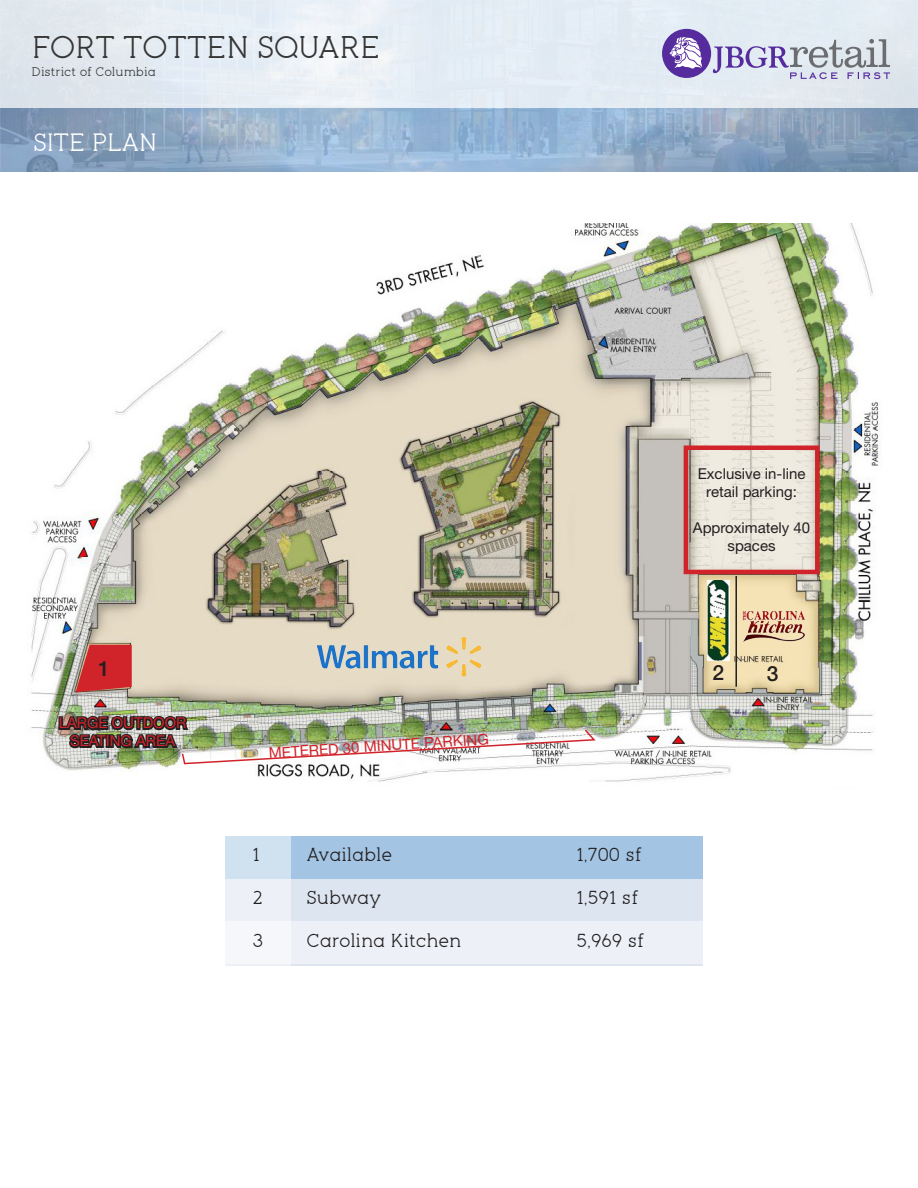
<style>
.page{position:relative;width:918px;height:1188px;background:#fff}
.page>*{position:absolute;margin:0;border:0;box-sizing:border-box;transform-origin:0 0}
.t1{font:30px "pironv 2";letter-spacing:-.025em;color:#353535}
.t2{font:24px "pironv 2";letter-spacing:-.025em;color:#fff}
.t3{font:500 21px "Helvetica Neue LT Std";color:#231f20}
.t4{font:18px "pironv 2";color:#231f20}
.t5{font:15px/18px "Helvetica Neue LT Std";color:#231f20;text-align:center}
.t6{font:15px "Helvetica Neue LT Std";color:#d1232a}
.t7{font:12px "pironv 2";color:#353535}
</style>
<div class="page">
<img style="left:0;top:108px;width:918px;height:64px">
<div style="left:0;top:0;width:918px;height:108px;background:#e3ecf4"></div>
<svg style="left:713px;top:39px;width:177px;height:40px"></svg>
<div style="left:662px;top:29px;width:49px;height:49px;background:#552b9d;border-radius:50%"></div>
<svg style="left:670px;top:37px;width:32px;height:32px"></svg>
<img style="left:31px;top:223px;width:849px;height:559px">
<div style="left:225px;top:836px;width:478px;height:129px;background:#dce5f0"></div>
<div style="left:225px;top:921px;width:478px;height:43px;background:#edf1f7"></div>
<div style="left:225px;top:836px;width:478px;height:43px;background:#a3c4e3"></div>
<svg style="left:225px;top:836px;width:66px;height:130px;fill:#edf1f7"></svg>
<img style="left:310px;top:631px;width:178px;height:52px">
<div style="left:684px;top:446px;width:136px;height:128px;border:4px solid #d1232a"></div>
<img style="left:729px;top:593px;width:94px;height:67px">
<img style="left:708px;top:581px;width:21px;height:80px">
<hr style="left:735px;top:576px;width:2px;height:111px;background:#231f20">
<svg style="left:76px;top:645px;width:56px;height:47px;background:#ca393c"></svg>
<img style="left:57px;top:702px;width:540px;height:63px">
<h1 class="t1" style="left:32px;top:29px;width:350px">FORT TOTTEN SQUARE</h1>
<p class="t7" style="left:32px;top:65px;width:126px">District of Columbia</p>
<p class="t2" style="left:33px;top:128px;width:126px">SITE PLAN</p>
<p class="t3" style="left:98px;top:657px;width:13px">1</p>
<p class="t6" style="left:59px;top:714px;width:129px">LARGE OUTDOOR</p>
<p class="t6" style="left:70px;top:732px;width:106px">SEATING AREA</p>
<p class="t6" style="left:268px;top:745px;width:222px;rotate:-4deg">METERED 30 MINUTE PARKING</p>
<p class="t4" style="left:252px;top:844px;width:9px">1</p>
<p class="t4" style="left:306px;top:844px;width:87px">Available</p>
<p class="t4" style="left:576px;top:844px;width:67px">1,700 sf</p>
<p class="t4" style="left:252px;top:887px;width:12px">2</p>
<p class="t4" style="left:306px;top:887px;width:77px">Subway</p>
<p class="t4" style="left:576px;top:887px;width:64px">1,591 sf</p>
<p class="t4" style="left:252px;top:930px;width:12px">3</p>
<p class="t4" style="left:306px;top:930px;width:156px">Carolina Kitchen</p>
<p class="t4" style="left:576px;top:930px;width:70px">5,969 sf</p>
<p class="t5" style="left:698px;top:465px;width:109px">Exclusive in-line retail parking:</p>
<p class="t5" style="left:693px;top:519px;width:119px">Approximately 40 spaces</p>
<p class="t3" style="left:712px;top:660px;width:13px">2</p>
<p class="t3" style="left:767px;top:661px;width:13px">3</p>
</div>
